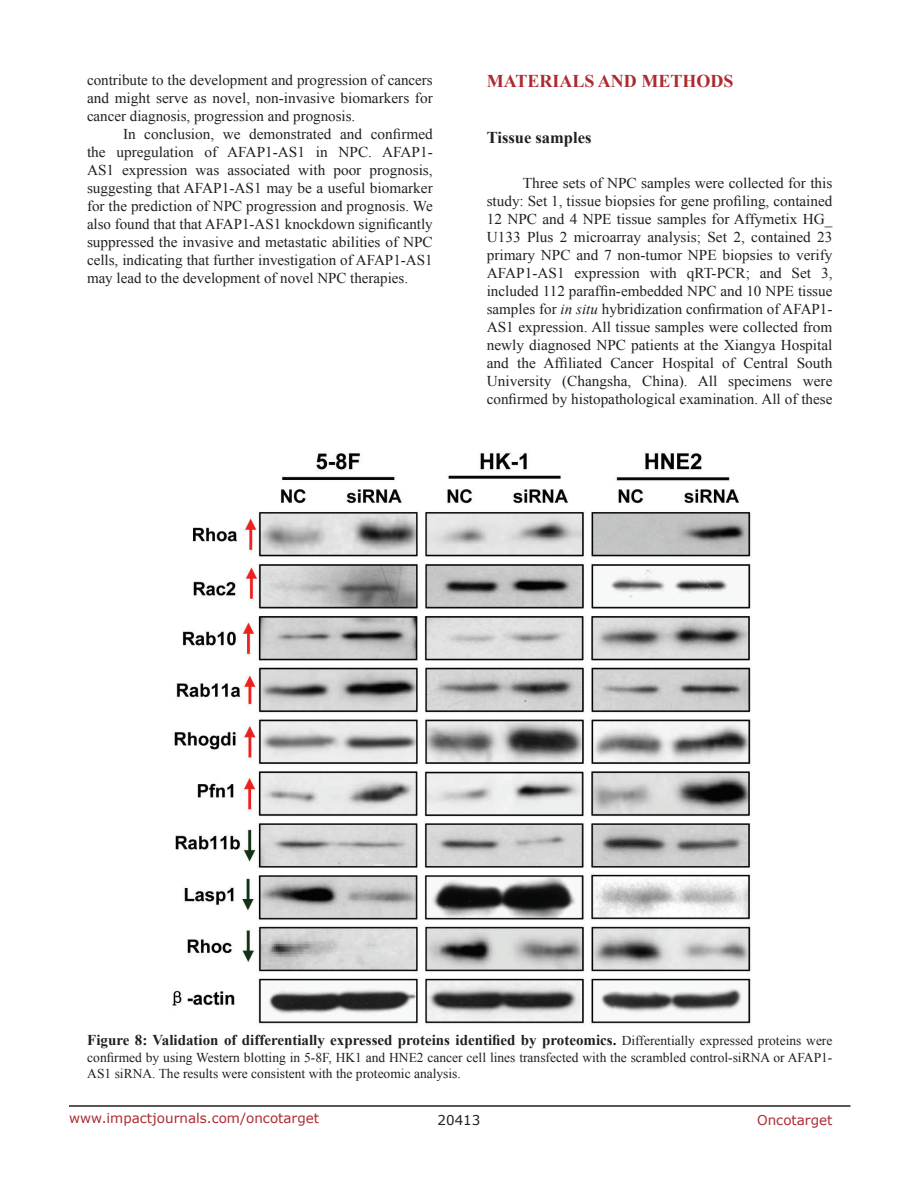
<style>
.page{position:relative;width:918px;height:1188px;background:#fff}
.page>*{position:absolute;margin:0;border:0;box-sizing:border-box;transform-origin:0 0}
.Heading{font:700 18px "Times New Roman";color:#ac2b31}
.SubHeading{font:700 16.5px "Times New Roman";color:#221f22}
.BodyText{font:15px/18px "Times New Roman";color:#221f22;text-align:justify}
.FigureText{font:700 15px "Times New Roman";color:#221f22}
.FigureText-2{font:13.5px/16.2px "Times New Roman";color:#221f22}
.t1{font:13.5px "Verdana";color:#ac2b31}
.t2{font:13.5px "Verdana";color:#221f22}
.s1{font-style:italic}
.s2{font-weight:400;font-size:13.5px}
</style>
<div class="page">
<hr style="left:69px;top:1105px;width:781px;height:2px;background:#231f20">
<img style="left:172px;top:452px;width:579px;height:572px">
<p class="BodyText" style="left:87px;top:71px;width:347px">contribute to the development and progression of cancers and might serve as novel, non-invasive biomarkers for cancer diagnosis, progression and prognosis.</p>
<p class="BodyText" style="left:87px;top:125px;width:347px;text-indent:36px">In conclusion, we demonstrated and confirmed the upregulation of AFAP1-AS1 in NPC. AFAP1- AS1 expression was associated with poor prognosis, suggesting that AFAP1-AS1 may be a useful biomarker for the prediction of NPC progression and prognosis. We also found that that AFAP1-AS1 knockdown significantly suppressed the invasive and metastatic abilities of NPC cells, indicating that further investigation of AFAP1-AS1 may lead to the development of novel NPC therapies.</p>
<p class="Heading" style="left:487px;top:69px;width:248px">MATERIALS AND METHODS</p>
<p class="SubHeading" style="left:487px;top:126px;width:106px">Tissue samples</p>
<p class="BodyText" style="left:487px;top:174px;width:347px;text-indent:36px">Three sets of NPC samples were collected for this study: Set 1, tissue biopsies for gene profiling, contained 12 NPC and 4 NPE tissue samples for Affymetix HG_ U133 Plus 2 microarray analysis; Set 2, contained 23 primary NPC and 7 non-tumor NPE biopsies to verify AFAP1-AS1 expression with qRT-PCR; and Set 3, included 112 paraffin-embedded NPC and 10 NPE tissue samples for <span class="s1">in situ</span> hybridization confirmation of AFAP1- AS1 expression. All tissue samples were collected from newly diagnosed NPC patients at the Xiangya Hospital and the Affiliated Cancer Hospital of Central South University (Changsha, China). All specimens were confirmed by histopathological examination. All of these</p>
<p class="FigureText" style="left:87px;top:1030px;width:747px">Figure 8: Validation of differentially expressed proteins identified by proteomics. <span class="s2">Differentially expressed proteins were</span></p>
<p class="FigureText-2" style="left:87px;top:1049px;width:747px">confirmed by using Western blotting in 5-8F, HK1 and HNE2 cancer cell lines transfected with the scrambled control-siRNA or AFAP1-<br>AS1 siRNA. The results were consistent with the proteomic analysis.</p>
<p class="t1" style="left:69px;top:1109px;width:252px">www.impactjournals.com/oncotarget</p>
<p class="t2" style="left:438px;top:1111px;width:44px">20413</p>
<p class="t1" style="left:757px;top:1111px;width:77px">Oncotarget</p>
</div>
